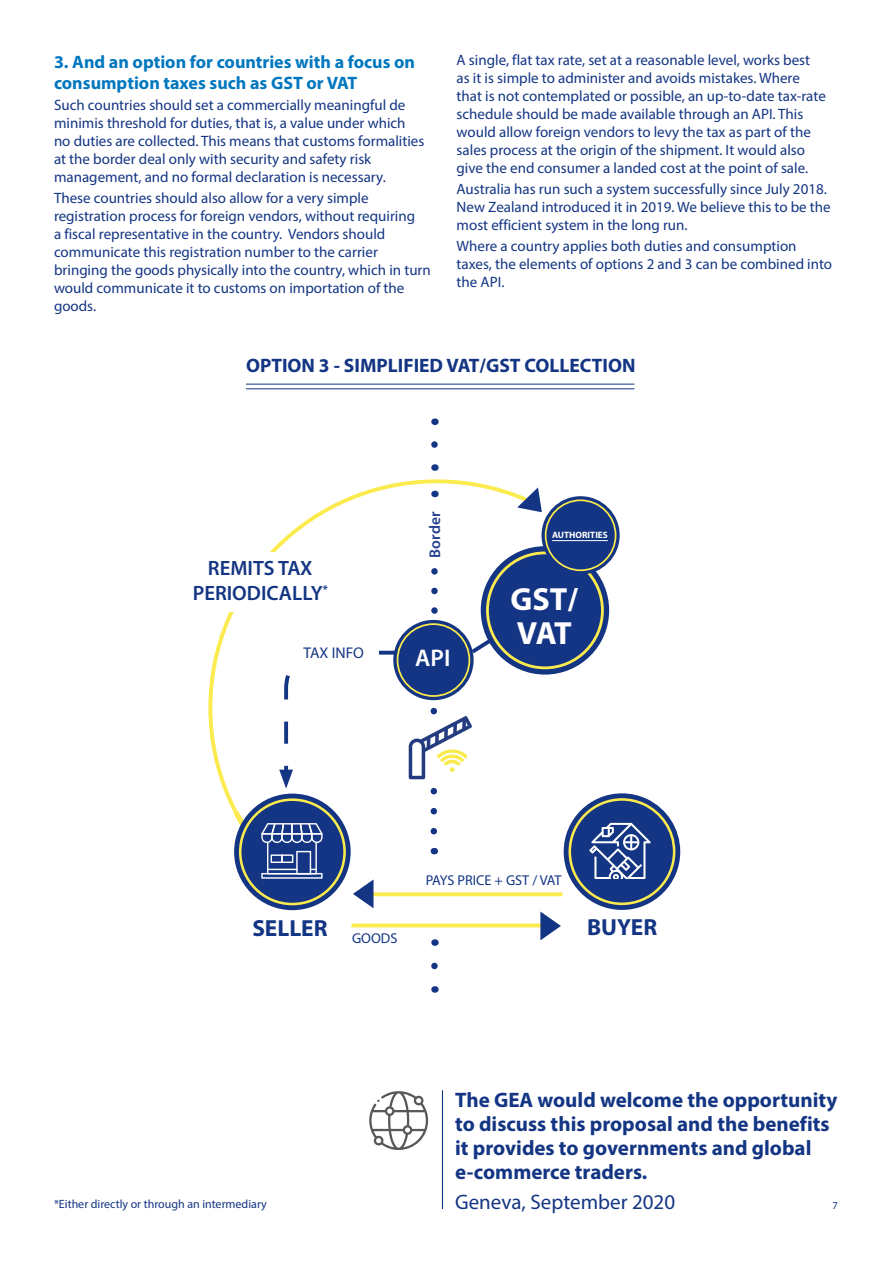
<style>
.page{position:relative;width:893px;height:1263px;background:#fff}
.page>*{position:absolute;margin:0;border:0;box-sizing:border-box;transform-origin:0 0}
.t1{font:700 32.1px "Myriad Pro";letter-spacing:-.025em;color:#fff}
.t2{font:600 24.15px "Myriad Pro";color:#fff}
.t3{font:700 23.4px "Myriad Pro";color:#133583}
.Default{font:700 21px/24px "Myriad Pro";color:#133583}
.Default-2{font:21px "Myriad Pro";color:#133583}
.t4{font:600 20.7px "Myriad Pro";color:#133583}
.t5{font:700 19.5px "Myriad Pro";color:#133583}
.t6{font:700 18px/21px "Myriad Pro";color:#0077bf}
.t7{font:15.6px "Myriad Pro";color:#133583}
.t8{font:600 15.6px "Myriad Pro";color:#253f8e}
.t9{font:15px/18px "Myriad Pro";color:#133583}
.t10{font:14.25px "Myriad Pro";color:#133583}
.t11{font:12px "Myriad Pro";color:#133583}
.t12{font:10.5px "Myriad Pro";color:#133583}
.t13{font:700 9.15px "Myriad Pro";color:#fff}
</style>
<div class="page">
<svg style="left:369px;top:1091px;width:59px;height:59px"></svg>
<hr style="left:442px;top:1090px;width:1px;height:119px;background:#133583">
<svg style="left:208px;top:479px;width:287px;height:309px"></svg>
<div style="left:165px;top:552px;width:191px;height:60px;background:#fff"></div>
<svg style="left:431px;top:441px;width:7px;height:4px"></svg>
<svg style="left:431px;top:962px;width:7px;height:4px"></svg>
<svg style="left:223px;top:487px;width:457px;height:459px"></svg>
<div style="left:393px;top:620px;width:81px;height:80px;background:#133583;border-radius:50%"></div>
<div style="left:397px;top:623px;width:73px;height:74px;border:2px solid #fceb4e;border-radius:50%"></div>
<hr style="left:246px;top:384px;width:388px;height:1px;background:#133583">
<hr style="left:246px;top:388px;width:388px;height:1px;background:#133583">
<div style="left:541px;top:496px;width:79px;height:78px;background:#133583;border-radius:50%"></div>
<div style="left:545px;top:499px;width:71px;height:72px;border:2px solid #fceb4e;border-radius:50%"></div>
<hr style="left:552px;top:540px;width:56px;height:1px;background:#fff">
<p class="t6" style="left:54px;top:50px;width:363px">3. And an option for countries with a focus on consumption taxes such as GST or VAT</p>
<p class="t9" style="left:54px;top:95px;width:372px">Such countries should set a commercially meaningful de minimis threshold for duties, that is, a value under which no duties are collected. This means that customs formalities at the border deal only with security and safety risk management, and no formal declaration is necessary.</p>
<p class="t9" style="left:54px;top:188px;width:378px">These countries should also allow for a very simple registration process for foreign vendors, without requiring<br>a fiscal representative in the country. Vendors should communicate this registration number to the carrier bringing the goods physically into the country, which in turn would communicate it to customs on importation of the goods.</p>
<p class="t9" style="left:457px;top:51px;width:371px">A single, flat tax rate, set at a reasonable level, works best as it is simple to administer and avoids mistakes. Where that is not contemplated or possible, an up-to-date tax-rate schedule should be made available through an API. This would allow foreign vendors to levy the tax as part of the sales process at the origin of the shipment. It would also give the end consumer a landed cost at the point of sale.</p>
<p class="t9" style="left:457px;top:180px;width:376px">Australia has run such a system successfully since July 2018.<br>New Zealand introduced it in 2019. We believe this to be the most efficient system in the long run.</p>
<p class="t9" style="left:457px;top:237px;width:377px">Where a country applies both duties and consumption taxes, the elements of options 2 and 3 can be combined into the API.</p>
<p class="t5" style="left:246px;top:352px;width:391px">OPTION 3 - SIMPLIFIED VAT/GST COLLECTION</p>
<p class="t4" style="left:208px;top:555px;width:106px">REMITS TAX</p>
<p class="t4" style="left:193px;top:580px;width:137px">PERIODICALLY<sup>*</sup></p>
<p class="t7" style="left:304px;top:643px;width:62px">TAX INFO</p>
<p class="t8" style="left:425px;top:558px;width:47px;rotate:-90deg">Border</p>
<p class="t2" style="left:415px;top:642px;width:37px">API</p>
<p class="t13" style="left:552px;top:528px;width:57px">AUTHORITIES</p>
<p class="t1" style="left:511px;top:578px;width:69px">GST/</p>
<p class="t1" style="left:517px;top:612px;width:56px">VAT</p>
<p class="t10" style="left:426px;top:872px;width:137px">PAYS PRICE + GST / VAT</p>
<p class="t3" style="left:252px;top:912px;width:77px">SELLER</p>
<p class="t3" style="left:587px;top:912px;width:71px">BUYER</p>
<p class="t10" style="left:352px;top:930px;width:47px">GOODS</p>
<p class="Default" style="left:455px;top:1087px;width:384px">The GEA would welcome the opportunity to discuss this proposal and the benefits it provides to governments and global e-commerce traders.</p>
<p class="t11" style="left:54px;top:1196px;width:214px">*Either directly or through an intermediary</p>
<p class="Default-2" style="left:455px;top:1188px;width:221px">Geneva, September 2020</p>
<p class="t12" style="left:832px;top:1199px;width:7px">7</p>
</div>
